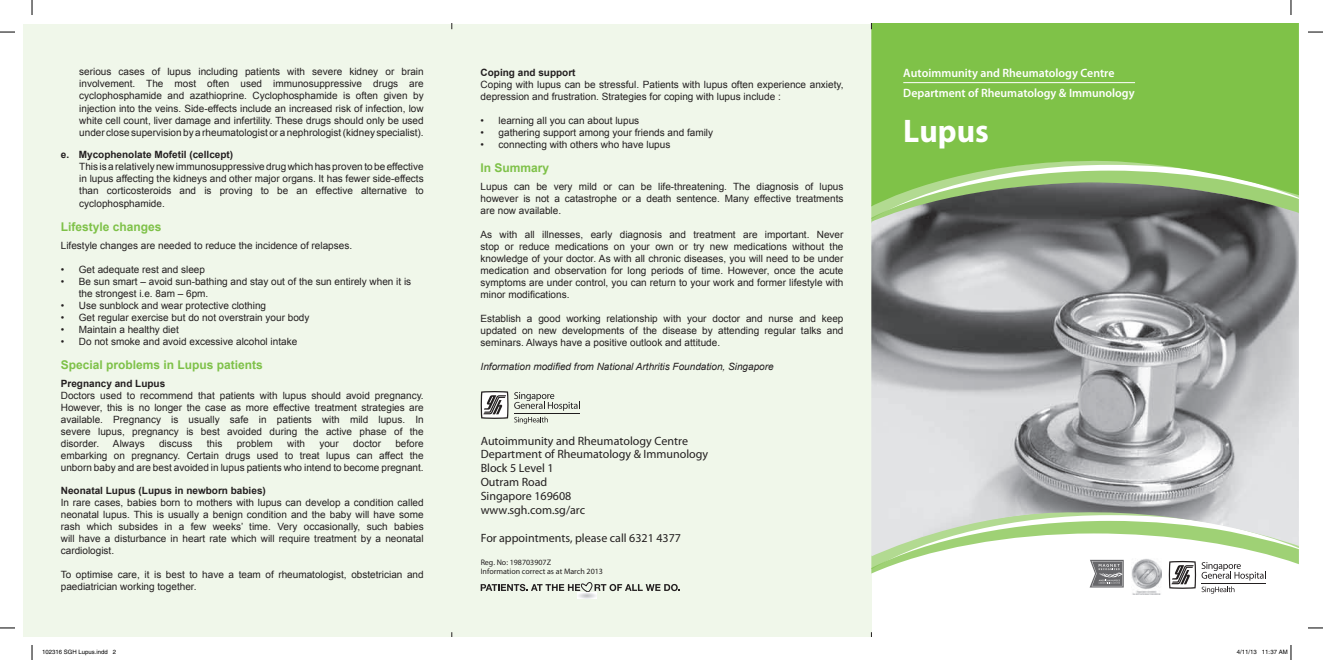
<style>
.page{position:relative;width:1323px;height:660px;background:#fff}
.page>*{position:absolute;margin:0;border:0;box-sizing:border-box;transform-origin:0 0}
.t1{font:700 32.7px "Myriad Pro";color:#fff}
.t2{font:600 12.1px/20.3px "Myriad Pro";color:#fff}
.t3{font:12px/13.8px "Myriad Pro";color:#231f20}
.t4{font:700 12px "Arial";color:#7ec148}
.t5{font:10px/12px "Arial";color:#231f20;text-align:justify}
.t6{font:700 10px "Arial";color:#231f20}
.t7{font:italic 10px "Arial";color:#231f20}
.t8{font:8px/9.2px "Myriad Pro";color:#231f20}
.t9{font:6px "Helvetica";color:#000}
</style>
<div class="page">
<div style="left:24px;top:24px;width:847px;height:612px;background:#f0f7ea"></div>
<img style="left:1132px;top:593px;width:29px;height:1px">
<div style="left:871px;top:24px;width:428px;height:137px;background:#7fc248"></div>
<hr style="left:903px;top:82px;width:232px;height:1px;background:#fff">
<svg style="left:871px;top:161px;width:428px;height:21px;background:#9fd176"></svg>
<svg style="left:871px;top:556px;width:428px;height:37px"></svg>
<img style="left:871px;top:182px;width:428px;height:374px">
<svg style="left:514px;top:416px;width:34px;height:8px"></svg>
<svg style="left:514px;top:392px;width:66px;height:18px"></svg>
<hr style="left:514px;top:413px;width:65px;height:1px;background:#201d1e">
<svg style="left:481px;top:391px;width:27px;height:27px"></svg>
<svg style="left:481px;top:582px;width:199px;height:10px"></svg>
<img style="left:577px;top:592px;width:19px;height:6px">
<svg style="left:0;top:31px;width:15px;height:2px"></svg>
<svg style="left:1308px;top:31px;width:15px;height:2px"></svg>
<svg style="left:0;top:627px;width:15px;height:1px"></svg>
<svg style="left:1308px;top:627px;width:15px;height:1px"></svg>
<svg style="left:31px;top:0;width:2px;height:15px"></svg>
<svg style="left:31px;top:645px;width:2px;height:14px"></svg>
<svg style="left:1290px;top:0;width:1px;height:15px"></svg>
<svg style="left:1290px;top:645px;width:1px;height:14px"></svg>
<p class="t5" style="left:79px;top:66px;width:346px">serious cases of lupus including patients with severe kidney or brain involvement. The most often used immunosuppressive drugs are cyclophosphamide and azathioprine. Cyclophosphamide is often given by</p>
<p class="t5" style="left:79px;top:103px;width:346px">injection into the veins. Side-effects include an increased risk of infection, low white cell count, liver damage and infertility. These drugs should only be used under close supervision by a rheumatologist or a nephrologist (kidney specialist).</p>
<p class="t6" style="left:61px;top:148px;width:174px">e. Mycophenolate Mofetil (cellcept)</p>
<p class="t5" style="left:79px;top:161px;width:346px">This is a relatively new immunosuppressive drug which has proven to be effective in lupus affecting the kidneys and other major organs. It has fewer side-effects than corticosteroids and is proving to be an effective alternative to cyclophosphamide.</p>
<p class="t4" style="left:61px;top:218px;width:102px">Lifestyle changes</p>
<p class="t5" style="left:61px;top:239px;width:293px">Lifestyle changes are needed to reduce the incidence of relapses.</p>
<p class="t5" style="left:61px;top:263px;width:146px">• Get adequate rest and sleep</p>
<p class="t5" style="left:79px;top:275px;width:334px;text-indent:-18px">• Be sun smart – avoid sun-bathing and stay out of the sun entirely when it is the strongest i.e. 8am – 6pm.</p>
<p class="t5" style="left:61px;top:299px;width:207px">• Use sunblock and wear protective clothing</p>
<p class="t5" style="left:61px;top:311px;width:250px">• Get regular exercise but do not overstrain your body</p>
<p class="t5" style="left:61px;top:323px;width:120px">• Maintain a healthy diet</p>
<p class="t5" style="left:61px;top:335px;width:238px">• Do not smoke and avoid excessive alcohol intake</p>
<p class="t4" style="left:61px;top:356px;width:204px">Special problems in Lupus patients</p>
<p class="t6" style="left:61px;top:376px;width:106px">Pregnancy and Lupus</p>
<p class="t5" style="left:61px;top:389px;width:364px">Doctors used to recommend that patients with lupus should avoid pregnancy.<br>However, this is no longer the case as more effective treatment strategies are available. Pregnancy is usually safe in patients with mild lupus. In severe lupus, pregnancy is best avoided during the active phase of the disorder.</p>
<p class="t5" style="left:61px;top:437px;width:364px;text-indent:334px">before embarking on pregnancy. Certain drugs used to treat lupus can affect the unborn baby and are best avoided in lupus patients who intend to become pregnant.</p>
<p class="t6" style="left:61px;top:483px;width:207px">Neonatal Lupus (Lupus in newborn babies)</p>
<p class="t5" style="left:61px;top:496px;width:364px">In rare cases, babies born to mothers with lupus can develop a condition called neonatal lupus. This is usually a benign condition and the baby will have some rash which subsides in a few weeks’ time. Very occasionally, such babies will have a disturbance in heart rate which will require treatment by a neonatal cardiologist.</p>
<p class="t5" style="left:61px;top:568px;width:364px">To optimise care, it is best to have a team of rheumatologist, obstetrician and paediatrician working together.</p>
<p class="t5" style="left:113px;top:437px;width:33px">Always</p>
<p class="t5" style="left:159px;top:437px;width:35px">discuss</p>
<p class="t5" style="left:207px;top:437px;width:17px">this</p>
<p class="t5" style="left:237px;top:437px;width:38px">problem</p>
<p class="t5" style="left:287px;top:437px;width:19px">with</p>
<p class="t5" style="left:319px;top:437px;width:21px">your</p>
<p class="t5" style="left:353px;top:437px;width:29px">doctor</p>
<p class="t6" style="left:480px;top:66px;width:96px">Coping and support</p>
<p class="t5" style="left:480px;top:78px;width:364px">Coping with lupus can be stressful. Patients with lupus often experience anxiety, depression and frustration. Strategies for coping with lupus include :</p>
<p class="t5" style="left:480px;top:114px;width:160px">• learning all you can about lupus</p>
<p class="t5" style="left:480px;top:126px;width:234px">• gathering support among your friends and family</p>
<p class="t5" style="left:480px;top:138px;width:191px">• connecting with others who have lupus</p>
<p class="t4" style="left:480px;top:160px;width:70px">In Summary</p>
<p class="t5" style="left:480px;top:180px;width:364px">Lupus can be very mild or can be life-threatening. The diagnosis of lupus however is not a catastrophe or a death sentence. Many effective treatments are now available.</p>
<p class="t5" style="left:480px;top:228px;width:364px">As with all illnesses, early diagnosis and treatment are important. Never stop or reduce medications on your own or try new medications without the knowledge of your doctor. As with all chronic diseases, you will need to be under medication and observation for long periods of time. However, once the acute symptoms are under control, you can return to your work and former lifestyle with minor modifications.</p>
<p class="t5" style="left:480px;top:312px;width:364px">Establish a good working relationship with your doctor and nurse and keep updated on new developments of the disease by attending regular talks and seminars. Always have a positive outlook and attitude.</p>
<p class="t7" style="left:480px;top:360px;width:295px">Information modified from National Arthritis Foundation, Singapore</p>
<p class="t3" style="left:481px;top:433px;width:209px">Autoimmunity and Rheumatology Centre</p>
<p class="t3" style="left:481px;top:461px;width:106px">Block 5 Level 1<br>Outram Road<br>Singapore 169608 www.sgh.com.sg/arc</p>
<p class="t3" style="left:481px;top:530px;width:202px">For appointments, please call 6321 4377</p>
<p class="t8" style="left:481px;top:557px;width:124px">Reg. No: 198703907Z<br>Information correct as at March 2013</p>
<p class="t3" style="left:481px;top:447px;width:229px">Department of Rheumatology &amp; Immunology</p>
<p class="t2" style="left:903px;top:62px;width:233px">Autoimmunity and Rheumatology Centre<br>Department of Rheumatology &amp; Immunology</p>
<h1 class="t1" style="left:903px;top:110px;width:87px">Lupus</h1>
<p class="t9" style="left:42px;top:648px;width:76px">102316 SGH Lupus.indd 2</p>
<p class="t9" style="left:1237px;top:648px;width:52px">4/11/13 11:37 AM</p>
</div>
